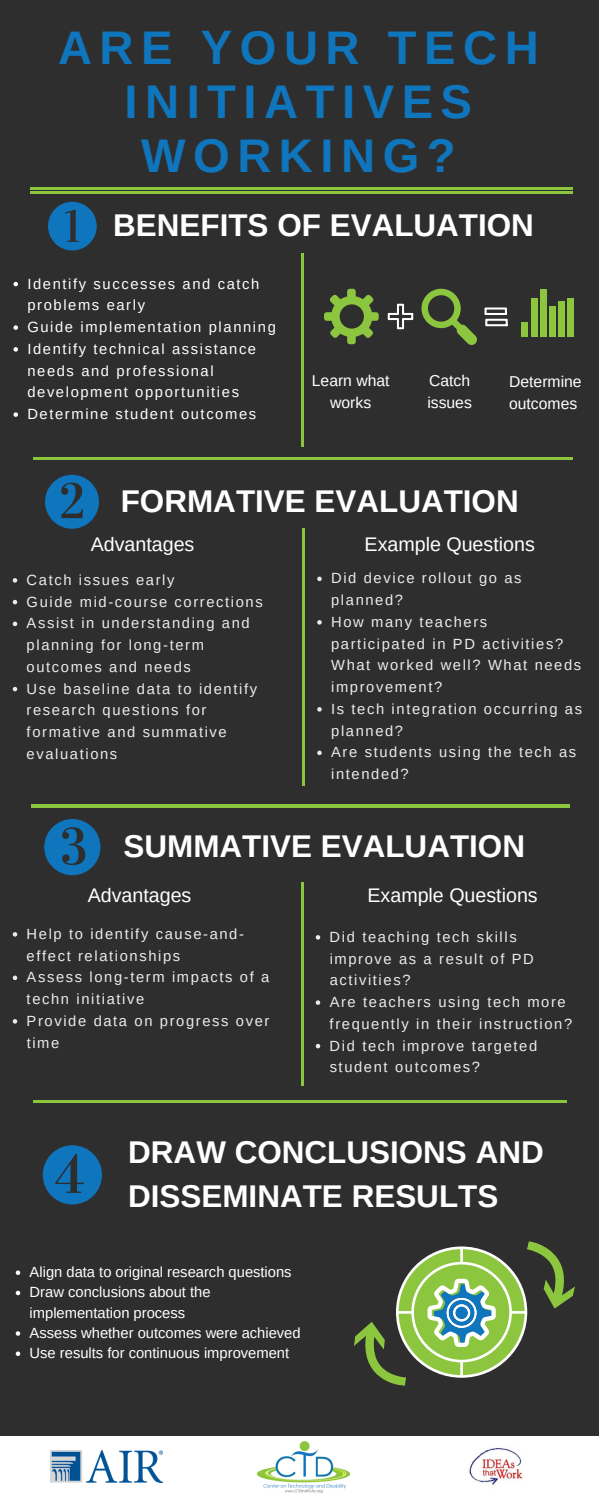
<style>
.page{position:relative;width:600px;height:1500px;background:#fff}
.page>*{position:absolute;margin:0;border:0;box-sizing:border-box;transform-origin:0 0}
.t1{font:700 47.2px/54px "Arimo";letter-spacing:.16em;color:#0f75bc;text-align:center}
.t2{font:700 31.4px/43.5px "Arimo";color:#fff}
.t3{font:19.6px "Arimo";color:#fff}
.t4{font:15.7px "Arimo";color:#fff}
.t5{font:14.7px/21.8px "Arimo";letter-spacing:.11em;color:#eaecea}
.t6{font:14.7px/21.8px "Arimo";letter-spacing:.11em;color:#fff}
.t7{font:14.7px/20.2px "Arimo";color:#fff}
</style>
<div class="page">
<div style="left:0;top:0;width:599px;height:1436px;background:#2e2e2e"></div>
<hr style="left:31px;top:191px;width:542px;height:2px;background:#8cc63f">
<hr style="left:31px;top:187px;width:542px;height:2px;background:#8cc63f">
<div style="left:540px;top:289px;width:7px;height:48px;background:#8cc63f"></div>
<div style="left:521px;top:322px;width:7px;height:15px;background:#8cc63f"></div>
<div style="left:558px;top:302px;width:7px;height:35px;background:#8cc63f"></div>
<div style="left:549px;top:306px;width:7px;height:31px;background:#8cc63f"></div>
<div style="left:567px;top:298px;width:7px;height:39px;background:#8cc63f"></div>
<div style="left:531px;top:298px;width:7px;height:39px;background:#8cc63f"></div>
<svg style="left:388px;top:304px;width:25px;height:25px"></svg>
<div style="left:347px;top:289px;width:9px;height:13px;background:#8cc63f;border-radius:3px"></div>
<div style="left:347px;top:331px;width:9px;height:13px;background:#8cc63f;border-radius:3px"></div>
<svg style="left:330px;top:295px;width:44px;height:43px"></svg>
<div style="left:366px;top:312px;width:13px;height:9px;background:#8cc63f;border-radius:3px"></div>
<div style="left:324px;top:312px;width:13px;height:9px;background:#8cc63f;border-radius:3px"></div>
<svg style="left:422px;top:289px;width:55px;height:56px"></svg>
<svg style="left:485px;top:308px;width:23px;height:18px"></svg>
<hr style="left:33px;top:1100px;width:533px;height:3px;background:#8cc63f">
<hr style="left:31px;top:804px;width:539px;height:4px;background:#8cc63f">
<hr style="left:301px;top:883px;width:2px;height:203px;background:#8cc63f">
<hr style="left:302px;top:528px;width:2px;height:258px;background:#8cc63f">
<hr style="left:301px;top:253px;width:2px;height:194px;background:#8cc63f">
<hr style="left:33px;top:457px;width:540px;height:3px;background:#8cc63f">
<svg style="left:48px;top:202px;width:49px;height:48px"></svg>
<svg style="left:14px;top:282px;width:4px;height:4px"></svg>
<svg style="left:14px;top:325px;width:4px;height:5px"></svg>
<svg style="left:14px;top:347px;width:4px;height:5px"></svg>
<svg style="left:14px;top:412px;width:4px;height:5px"></svg>
<svg style="left:45px;top:475px;width:54px;height:54px"></svg>
<svg style="left:317px;top:577px;width:5px;height:4px"></svg>
<svg style="left:317px;top:620px;width:5px;height:5px"></svg>
<svg style="left:317px;top:707px;width:5px;height:5px"></svg>
<svg style="left:317px;top:751px;width:5px;height:4px"></svg>
<svg style="left:13px;top:578px;width:4px;height:5px"></svg>
<svg style="left:13px;top:600px;width:4px;height:4px"></svg>
<svg style="left:13px;top:622px;width:4px;height:4px"></svg>
<svg style="left:13px;top:687px;width:4px;height:4px"></svg>
<svg style="left:44px;top:819px;width:56px;height:56px"></svg>
<svg style="left:316px;top:935px;width:4px;height:5px"></svg>
<svg style="left:316px;top:1000px;width:4px;height:5px"></svg>
<svg style="left:316px;top:1044px;width:4px;height:4px"></svg>
<svg style="left:13px;top:932px;width:4px;height:5px"></svg>
<svg style="left:13px;top:976px;width:4px;height:4px"></svg>
<svg style="left:13px;top:1019px;width:4px;height:5px"></svg>
<svg style="left:43px;top:1145px;width:59px;height:59px"></svg>
<svg style="left:354px;top:1241px;width:221px;height:145px"></svg>
<svg style="left:16px;top:1270px;width:4px;height:5px"></svg>
<svg style="left:16px;top:1291px;width:4px;height:4px"></svg>
<svg style="left:16px;top:1331px;width:4px;height:5px"></svg>
<svg style="left:16px;top:1352px;width:4px;height:4px"></svg>
<img style="left:256px;top:1441px;width:95px;height:52px">
<img style="left:50px;top:1450px;width:113px;height:33px">
<img style="left:468px;top:1448px;width:55px;height:38px">
<h1 class="t1" style="left:58px;top:21px;width:482px">ARE YOUR TECH<br>INITIATIVES</h1>
<h1 class="t1" style="left:141px;top:129px;width:316px">WORKING?</h1>
<h2 class="t2" style="left:113px;top:204px;width:422px">BENEFITS OF EVALUATION</h2>
<p class="t6" style="left:27px;top:273px;width:250px">Identify successes and catch problems early<br>Guide implementation planning<br>Identify technical assistance needs and professional development opportunities<br>Determine student outcomes</p>
<p class="t4" style="left:312px;top:372px;width:79px">Learn what</p>
<p class="t4" style="left:429px;top:372px;width:43px">Catch</p>
<p class="t4" style="left:509px;top:373px;width:74px">Determine</p>
<p class="t4" style="left:330px;top:394px;width:43px">works</p>
<p class="t4" style="left:427px;top:394px;width:46px">issues</p>
<p class="t4" style="left:509px;top:395px;width:70px">outcomes</p>
<h2 class="t2" style="left:121px;top:480px;width:399px">FORMATIVE EVALUATION</h2>
<h3 class="t3" style="left:91px;top:533px;width:105px">Advantages</h3>
<p class="t5" style="left:27px;top:569px;width:238px">Catch issues early<br>Guide mid-course corrections<br>Assist in understanding and planning for long-term outcomes and needs<br>Use baseline data to identify research questions for formative and summative evaluations</p>
<h3 class="t3" style="left:365px;top:533px;width:172px">Example Questions</h3>
<p class="t5" style="left:331px;top:567px;width:252px">Did device rollout go as planned?<br>How many teachers participated in PD activities?<br>What worked well? What needs improvement?<br>Is tech integration occurring as planned?<br>Are students using the tech as intended?</p>
<h2 class="t2" style="left:124px;top:825px;width:403px">SUMMATIVE EVALUATION</h2>
<h3 class="t3" style="left:88px;top:885px;width:105px">Advantages</h3>
<p class="t5" style="left:27px;top:923px;width:244px">Help to identify cause-and&shy;effect relationships<br>Assess long-term impacts of a techn initiative<br>Provide data on progress over time</p>
<h3 class="t3" style="left:368px;top:885px;width:172px">Example Questions</h3>
<p class="t5" style="left:330px;top:926px;width:244px">Did teaching tech skills improve as a result of PD activities?<br>Are teachers using tech more frequently in their instruction?<br>Did tech improve targeted student outcomes?</p>
<h2 class="t2" style="left:128px;top:1131px;width:417px">DRAW CONCLUSIONS AND<br>DISSEMINATE RESULTS</h2>
<p class="t7" style="left:30px;top:1262px;width:273px">Align data to original research questions Draw conclusions about the implementation process<br>Assess whether outcomes were achieved Use results for continuous improvement</p>
</div>
